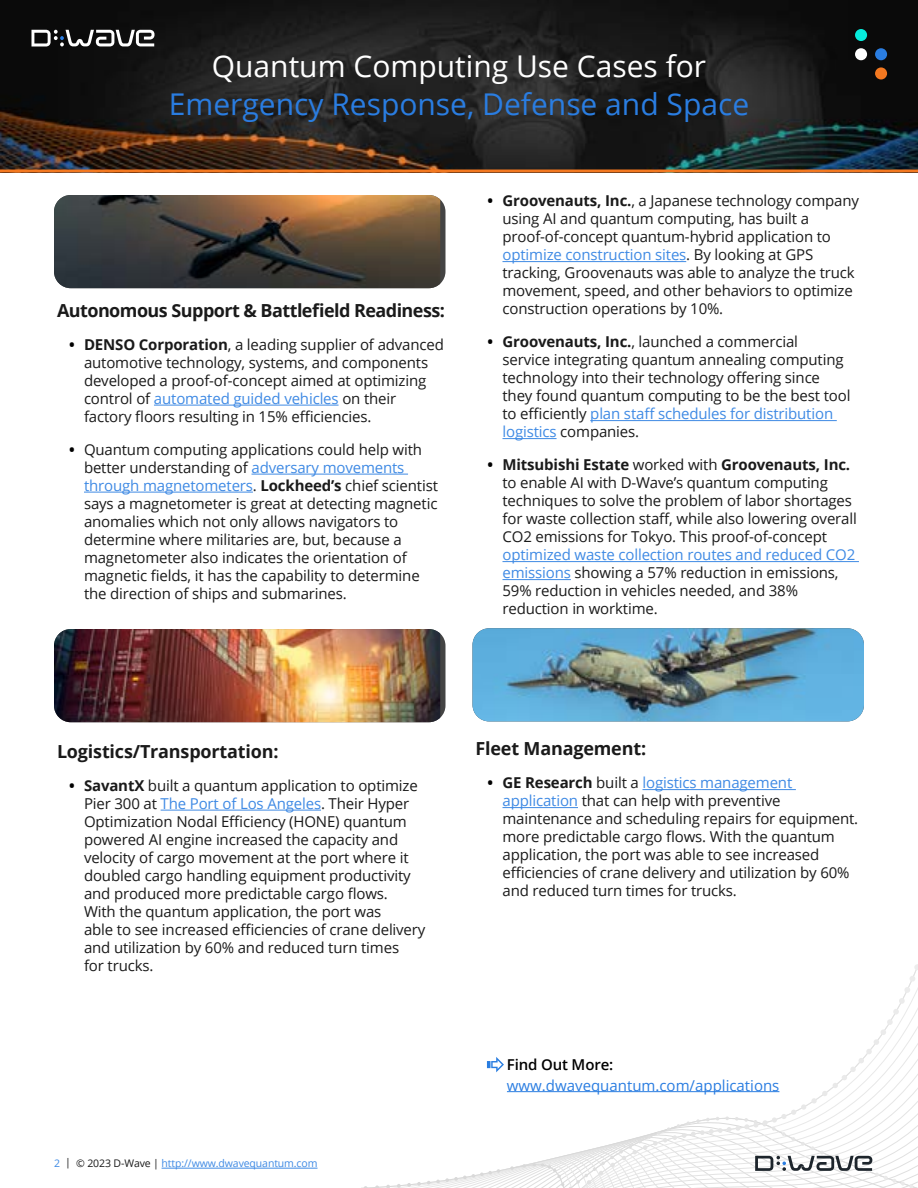
<style>
.page{position:relative;width:918px;height:1188px;background:#fff}
.page>*{position:absolute;margin:0;border:0;box-sizing:border-box;transform-origin:0 0}
.t1{font:30px "Open Sans";color:#2a7de1}
.t2{font:30px "Open Sans";color:#fff}
.t3{font:700 18px "Open Sans";letter-spacing:-.01em;color:#1a1a1a}
.t4{font:700 18px "Open Sans";letter-spacing:-.03em;color:#1a1a1a}
.t5{font:15px/18px "Open Sans";letter-spacing:-.01em;color:#1a1a1a}
.t6{font:15px "Open Sans";color:#2a7de1}
.t7{font:600 15px "Open Sans";letter-spacing:-.01em;color:#000}
.t8{font:10.5px "Open Sans";letter-spacing:-.01em;color:#3f8ae4}
.s1{font-weight:700;color:#000}
.s2{font-weight:700}
.s3{color:#3f8ae4}
.s4{color:#1a1a1a}
</style>
<div class="page">
<hr style="left:162px;top:1168px;width:156px;height:1px;background:#3f8ae4">
<img style="left:0;top:0;width:918px;height:170px">
<hr style="left:0;top:170px;width:918px;height:2px;background:#f37820">
<svg style="left:31px;top:30px;width:124px;height:16px"></svg>
<div style="left:855px;top:48px;width:12px;height:12px;background:#fff;border-radius:50%"></div>
<div style="left:855px;top:29px;width:12px;height:12px;background:#06ecdc;border-radius:50%"></div>
<div style="left:875px;top:67px;width:12px;height:13px;background:#f37820;border-radius:50%"></div>
<div style="left:875px;top:48px;width:12px;height:12px;background:#2a7de1;border-radius:50%"></div>
<svg style="left:914px;top:964px;width:4px;height:6px"></svg>
<hr style="left:154px;top:405px;width:185px;height:1px;background:#3f8ae4">
<hr style="left:252px;top:474px;width:156px;height:1px;background:#3f8ae4">
<hr style="left:84px;top:492px;width:169px;height:1px;background:#3f8ae4">
<hr style="left:161px;top:810px;width:160px;height:1px;background:#3f8ae4">
<hr style="left:502px;top:261px;width:184px;height:1px;background:#3f8ae4">
<hr style="left:590px;top:420px;width:247px;height:1px;background:#3f8ae4">
<hr style="left:502px;top:438px;width:55px;height:1px;background:#3f8ae4">
<hr style="left:502px;top:561px;width:357px;height:1px;background:#3f8ae4">
<hr style="left:502px;top:579px;width:69px;height:1px;background:#3f8ae4">
<hr style="left:642px;top:789px;width:154px;height:1px;background:#3f8ae4">
<hr style="left:502px;top:807px;width:76px;height:1px;background:#3f8ae4">
<svg style="left:362px;top:976px;width:556px;height:212px"></svg>
<img style="left:54px;top:195px;width:386px;height:93px">
<img style="left:54px;top:629px;width:386px;height:93px">
<img style="left:472px;top:628px;width:392px;height:93px">
<h1 class="t2" style="left:212px;top:46px;width:496px">Quantum Computing Use Cases for</h1>
<h1 class="t1" style="left:169px;top:84px;width:582px">Emergency Response, Defense and Space</h1>
<p class="t4" style="left:57px;top:298px;width:389px">Autonomous Support &amp; Battlefield Readiness:</p>
<p class="t5" style="left:84px;top:335px;width:361px;text-indent:-15px"><span class="s1">•</span> <span class="s2">DENSO Corporation</span>, a leading supplier of advanced automotive technology, systems, and components developed a proof-of-concept aimed at optimizing control of <span class="s3">automated guided vehicles</span> on their factory floors resulting in 15% efficiencies.</p>
<p class="t5" style="left:84px;top:440px;width:356px;text-indent:-15px"><span class="s1">•</span> Quantum computing applications could help with better understanding of <span class="s3">adversary movements through magnetometers</span>. <span class="s2">Lockheed’s</span> chief scientist says a magnetometer is great at detecting magnetic anomalies which not only allows navigators to determine where militaries are, but, because a magnetometer also indicates the orientation of magnetic fields, it has the capability to determine the direction of ships and submarines.</p>
<p class="t5" style="left:502px;top:192px;width:358px;text-indent:-15px"><span class="s1">•</span> <span class="s2">Groovenauts, Inc.</span>, a Japanese technology company using AI and quantum computing, has built a proof-of-concept quantum-hybrid application to <span class="s3">optimize construction sites</span>. By looking at GPS tracking, Groovenauts was able to analyze the truck movement, speed, and other behaviors to optimize construction operations by 10%.</p>
<p class="t5" style="left:502px;top:333px;width:350px;text-indent:-15px"><span class="s1">•</span> <span class="s2">Groovenauts, Inc.</span>, launched a commercial<br>service integrating quantum annealing computing technology into their technology offering since they found quantum computing to be the best tool to efficiently <span class="s3">plan staff schedules for distribution logistics</span> companies.</p>
<p class="t5" style="left:502px;top:456px;width:356px;text-indent:-15px"><span class="s1">•</span> <span class="s2">Mitsubishi Estate</span> worked with <span class="s2">Groovenauts, Inc. </span>to enable AI with D-Wave’s quantum computing techniques to solve the problem of labor shortages for waste collection staff, while also lowering overall CO2 emissions for Tokyo. This proof-of-concept</p>
<p class="t5" style="left:502px;top:546px;width:354px"><span class="s3">optimized waste collection routes and reduced CO2 emissions</span> showing a 57% reduction in emissions, 59% reduction in vehicles needed, and 38% reduction in worktime.</p>
<p class="t3" style="left:57px;top:739px;width:223px">Logistics/Transportation:</p>
<p class="t5" style="left:84px;top:776px;width:343px;text-indent:-15px"><span class="s1">•</span> <span class="s2">SavantX</span> built a quantum application to optimize Pier 300 at <span class="s3">The Port of Los Angeles</span>. Their Hyper Optimization Nodal Efficiency (HONE) quantum powered AI engine increased the capacity and velocity of cargo movement at the port where it doubled cargo handling equipment productivity and produced more predictable cargo flows.<br>With the quantum application, the port was<br>able to see increased efficiencies of crane delivery and utilization by 60% and reduced turn times<br>for trucks.</p>
<p class="t8" style="left:54px;top:1156px;width:265px">2 <span class="s4">| © 2023 D-Wave |</span> http://www.dwavequantum.com</p>
<p class="t3" style="left:476px;top:736px;width:172px">Fleet Management:</p>
<p class="t5" style="left:502px;top:774px;width:357px;text-indent:-15px"><span class="s1">•</span> <span class="s2">GE Research</span> built a <span class="s3">logistics management application</span> that can help with preventive maintenance and scheduling repairs for equipment. more predictable cargo flows. With the quantum application, the port was able to see increased efficiencies of crane delivery and utilization by 60% and reduced turn times for trucks.</p>
<p class="t7" style="left:507px;top:1054px;width:108px">Find Out More:</p>
<p class="t6" style="left:507px;top:1075px;width:274px">www.dwavequantum.com/applications</p>
</div>
